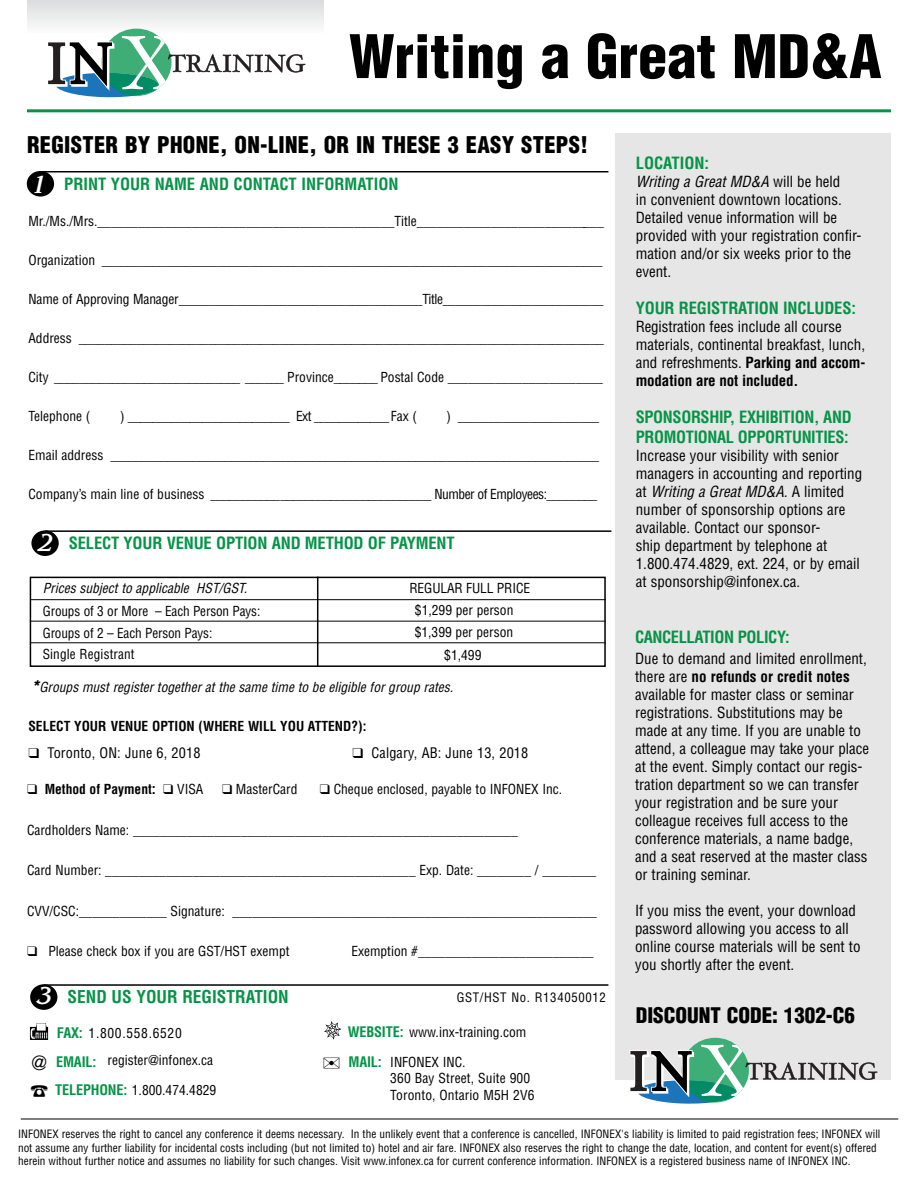
<style>
.page{position:relative;width:918px;height:1188px;background:#fff}
.page>*{position:absolute;margin:0;border:0;box-sizing:border-box;transform-origin:0 0}
.t1{font:900 condensed 58.5px "Helvetica";color:#000}
.t2{font:900 condensed 22.5px "Helvetica";letter-spacing:.015em;color:#000}
.t3{font:900 condensed 21px "Helvetica";color:#000}
.t4{font:700 condensed 17.25px "Helvetica";color:#069347}
.t5{font:700 condensed 16.5px "Helvetica";letter-spacing:-.01em;color:#069347}
.t6{font:condensed 15px/18px "Helvetica";color:#000}
.t7{font:condensed 14.25px "Helvetica";letter-spacing:.01em;color:#000}
.t8{font:700 condensed 14.25px "Helvetica";color:#069347}
.t9{font:condensed 13.5px/16.5px "Helvetica";color:#000}
.t10{font:italic condensed 13.5px "Helvetica";color:#000}
.t11{font:700 condensed 13.5px "Helvetica";color:#000}
.t12{font:condensed 13.5px "Helvetica";letter-spacing:.05em;color:#000}
.t13{font:condensed 12.75px "Helvetica";letter-spacing:.05em;color:#000}
.t14{font:condensed 11.25px/13.5px "Helvetica";color:#000}
.s1{font-family:"Leawood";font-weight:500;font-style:italic;font-stretch:normal;font-size:24px;color:#fff}
.s2{font-weight:900;font-size:15.75px}
.s3{font-size:14.25px}
.s4{font-weight:400}
.s5{font-family:"Leawood";font-weight:500;font-style:italic;font-stretch:normal;font-size:24px;color:#000}
.s6{font-weight:700;font-size:14.25px;color:#069347}
.s7{font-size:19.5px}
.s8{color:#000}
.s9{font-style:italic}
.s10{font-weight:700}
.s11{font-size:14.55px}
</style>
<div class="page">
<div style="left:615px;top:134px;width:276px;height:946px;background:#e6e6e6"></div>
<svg style="left:324px;top:1021px;width:17px;height:19px"></svg>
<svg style="left:30px;top:1023px;width:18px;height:17px"></svg>
<hr style="left:21px;top:1119px;width:877px;height:1px;background:#000">
<hr style="left:40px;top:171px;width:568px;height:1px;background:#000">
<div style="left:27px;top:171px;width:27px;height:26px;background:#000;border-radius:50%"></div>
<hr style="left:45px;top:530px;width:566px;height:2px;background:#000">
<div style="left:31px;top:530px;width:28px;height:26px;background:#000;border-radius:50%"></div>
<svg style="left:630px;top:1038px;width:247px;height:66px"></svg>
<hr style="left:44px;top:984px;width:564px;height:2px;background:#000">
<div style="left:30px;top:984px;width:27px;height:26px;background:#000;border-radius:50%"></div>
<div style="left:27px;top:0;width:297px;height:33px;background:linear-gradient(to right,#eaebeb,#eaebeb)"></div>
<hr style="left:27px;top:109px;width:864px;height:3px;background:#069347">
<svg style="left:47px;top:29px;width:258px;height:68px"></svg>
<div style="left:30px;top:577px;width:576px;height:90px;border:2px solid #000"></div>
<hr style="left:30px;top:599px;width:576px;height:1px;background:#000">
<hr style="left:30px;top:621px;width:576px;height:1px;background:#000">
<hr style="left:30px;top:642px;width:576px;height:1px;background:#000">
<hr style="left:317px;top:577px;width:1px;height:90px;background:#000">
<h1 class="t1" style="left:349px;top:20px;width:534px">WRITING A GREAT MD&amp;A</h1>
<h2 class="t2" style="left:27px;top:130px;width:49px">REGISTE</h2>
<h2 class="t2" style="left:106px;top:130px;width:484px">R BY PHONE, ON-LINE, OR IN THESE 3 EASY STEPS!</h2>
<p class="t5" style="left:32px;top:174px;width:366px"><span class="s1">1</span> PRINT YOUR NAME AND CONTACT INFORMATION</p>
<p class="t9" style="left:28px;top:213px;width:577px">Mr./Ms./Mrs.____________________________________________Title____________________________</p>
<p class="t9" style="left:28px;top:252px;width:575px">Organization ______________________________________________________________________________</p>
<p class="t9" style="left:28px;top:291px;width:577px">Name of Approving Manager______________________________________Title_________________________</p>
<p class="t9" style="left:28px;top:330px;width:577px">Address _________________________________________________________________________________</p>
<p class="t9" style="left:28px;top:369px;width:576px">City _____________________________ ______ Province_______ Postal Code _______________________</p>
<p class="t9" style="left:28px;top:408px;width:63px">Telephone (</p>
<p class="t9" style="left:120px;top:408px;width:298px">) __________________________ Ext ____________Fax (</p>
<p class="t9" style="left:447px;top:408px;width:154px">) ______________________</p>
<p class="t9" style="left:28px;top:447px;width:572px">Email address _____________________________________________________________________________</p>
<p class="t9" style="left:28px;top:486px;width:570px">Company’s main line of business ___________________________________ Number of Employees:________</p>
<p class="t5" style="left:38px;top:533px;width:105px"><span class="s1">2</span> SELECT YOUR</p>
<p class="t5" style="left:167px;top:533px;width:290px">VENUE OPTION AND METHOD OF PAYMENT</p>
<p class="t10" style="left:43px;top:580px;width:206px">Prices subject to applicable HST/GST.</p>
<p class="t9" style="left:43px;top:600px;width:219px;line-height:21.6px">Groups of 3 or More – Each Person Pays:<br>Groups of 2 – Each Person Pays:<br>Single Registrant</p>
<p class="t9" style="left:415px;top:578px;width:117px;line-height:21.8px;text-indent:-5px">REGULAR FULL PRICE $1,299 per person $1,399 per person</p>
<p class="t9" style="left:444px;top:647px;width:39px">$1,499</p>
<p class="t10" style="left:32px;top:679px;width:423px"><span class="s2">*</span>Groups must register together at the same time to be eligible for group rates.</p>
<p class="t11" style="left:28px;top:718px;width:61px">SELECT YOUR</p>
<p class="t11" style="left:111px;top:718px;width:257px">VENUE OPTION (WHERE WILL YOU ATTEND?):</p>
<p class="t7" style="left:28px;top:744px;width:174px">❑ Toronto, ON: June 6, 2018</p>
<p class="t7" style="left:352px;top:744px;width:177px">❑ Calgary, AB: June 13, 2018</p>
<p class="t11" style="left:27px;top:781px;width:178px">❑ METHOD OF PAYMENT<span class="s3">:</span> ❑ <span class="s4">VISA</span></p>
<p class="t9" style="left:222px;top:781px;width:77px">❑ MasterCard</p>
<p class="t9" style="left:320px;top:781px;width:244px">❑ Cheque enclosed, payable to INFONEX Inc.</p>
<p class="t9" style="left:27px;top:821px;width:492px">Cardholders Name: _________________________________________________________</p>
<p class="t9" style="left:27px;top:862px;width:571px">Card Number: ______________________________________________ Exp. Date: ________ / ________</p>
<p class="t9" style="left:27px;top:902px;width:571px">CVV/CSC:_____________ Signature: _______________________________________________________</p>
<p class="t9" style="left:27px;top:943px;width:264px">❑ Please check box if you are GST/HST exempt</p>
<p class="t9" style="left:351px;top:943px;width:244px">Exemption #__________________________</p>
<p class="t4" style="left:37px;top:986px;width:121px"><span class="s1">3</span><span class="s5">2</span> SEND US YOUR</p>
<p class="t4" style="left:182px;top:986px;width:54px">REGISTRATIO</p>
<p class="t4" style="left:278px;top:986px;width:12px">N</p>
<p class="t13" style="left:457px;top:989px;width:150px">GST/HST No. R134050012</p>
<p class="t12" style="left:57px;top:1025px;width:126px"><span class="s6">FAX:</span> 1.800.558.6520</p>
<p class="t9" style="left:348px;top:1024px;width:180px"><span class="s6">WEBSITE:</span> www.inx-training.com</p>
<p class="t9" style="left:32px;top:1052px;width:183px"><span class="s7">@</span> <span class="s6">EMAIL:</span> register@infonex.ca</p>
<p class="t9" style="left:30px;top:1082px;width:188px">☎ <span class="s6">TELEPHONE:</span> 1.800.474.4829</p>
<p class="t8" style="left:323px;top:1053px;width:61px"><span class="s8">✉</span> MAIL:</p>
<p class="t9" style="left:390px;top:1053px;width:146px">INFONEX INC.<br>360 Bay Street, Suite 900<br>Toronto, Ontario M5H 2V6</p>
<p class="t5" style="left:636px;top:153px;width:75px">LOCATION:</p>
<p class="t6" style="left:636px;top:173px;width:227px"><span class="s9">Writing a Great MD&amp;A</span> will be held<br>in convenient downtown locations.<br>Detailed venue information will be provided with your registration confir&shy;mation and/or six weeks prior to the event.</p>
<p class="t5" style="left:636px;top:298px;width:222px">YOUR REGISTRATION INCLUDES:</p>
<p class="t6" style="left:636px;top:318px;width:231px">Registration fees include all course materials, continental breakfast, lunch, and refreshments. <span class="s10">PARKING AND ACCOM-MODATION ARE NOT INCLUDED.</span></p>
<p class="t5" style="left:636px;top:407px;width:112px">SPONSORSHIP, EXHIBITIO</p>
<p class="t5" style="left:804px;top:407px;width:49px">N, AND</p>
<p class="t5" style="left:636px;top:427px;width:113px">PROMOTIONAL OPPORTU</p>
<p class="t5" style="left:802px;top:427px;width:49px">NITIES:</p>
<p class="t6" style="left:636px;top:447px;width:228px">Increase your visibility with senior managers in accounting and reporting at <span class="s9">Writing a Great MD&amp;A.</span> A limited number of sponsorship options are available. Contact our sponsor-<br>ship department by telephone at 1.800.474.4829, ext. 224, or by email at sponsorship@infonex.ca<span class="s11">.</span></p>
<p class="t5" style="left:635px;top:627px;width:156px">CANCELLATION POLICY:</p>
<p class="t6" style="left:635px;top:650px;width:236px">Due to demand and limited enrollment, there are <span class="s10">NO REFUNDS OR CREDIT NOTES </span>available for master class or seminar registrations. Substitutions may be made at any time. If you are unable to attend, a colleague may take your place at the event. Simply contact our regis&shy;tration department so we can transfer your registration and be sure your colleague receives full access to the conference materials, a name badge, and a seat reserved at the master class or training seminar.</p>
<p class="t6" style="left:635px;top:902px;width:227px">If you miss the event, your download password allowing you access to all online course materials will be sent to you shortly after the event.</p>
<h3 class="t3" style="left:636px;top:1002px;width:23px">DISCOUNT</h3>
<h3 class="t3" style="left:727px;top:1002px;width:130px">CODE: 1302-C6</h3>
<p class="t14" style="left:18px;top:1127px;width:864px">INFONEX reserves the right to cancel any conference it deems necessary. In the unlikely event that a conference is cancelled, INFONEX's liability is limited to paid registration fees; INFONEX will not assume any further liability for incidental costs including (but not limited to) hotel and air fare. INFONEX also reserves the right to change the date, location, and content for event(s) offered herein without further notice and assumes no liability for such changes. Visit www.infonex.ca for current conference information. INFONEX is a registered business name of INFONEX INC.</p>
</div>
